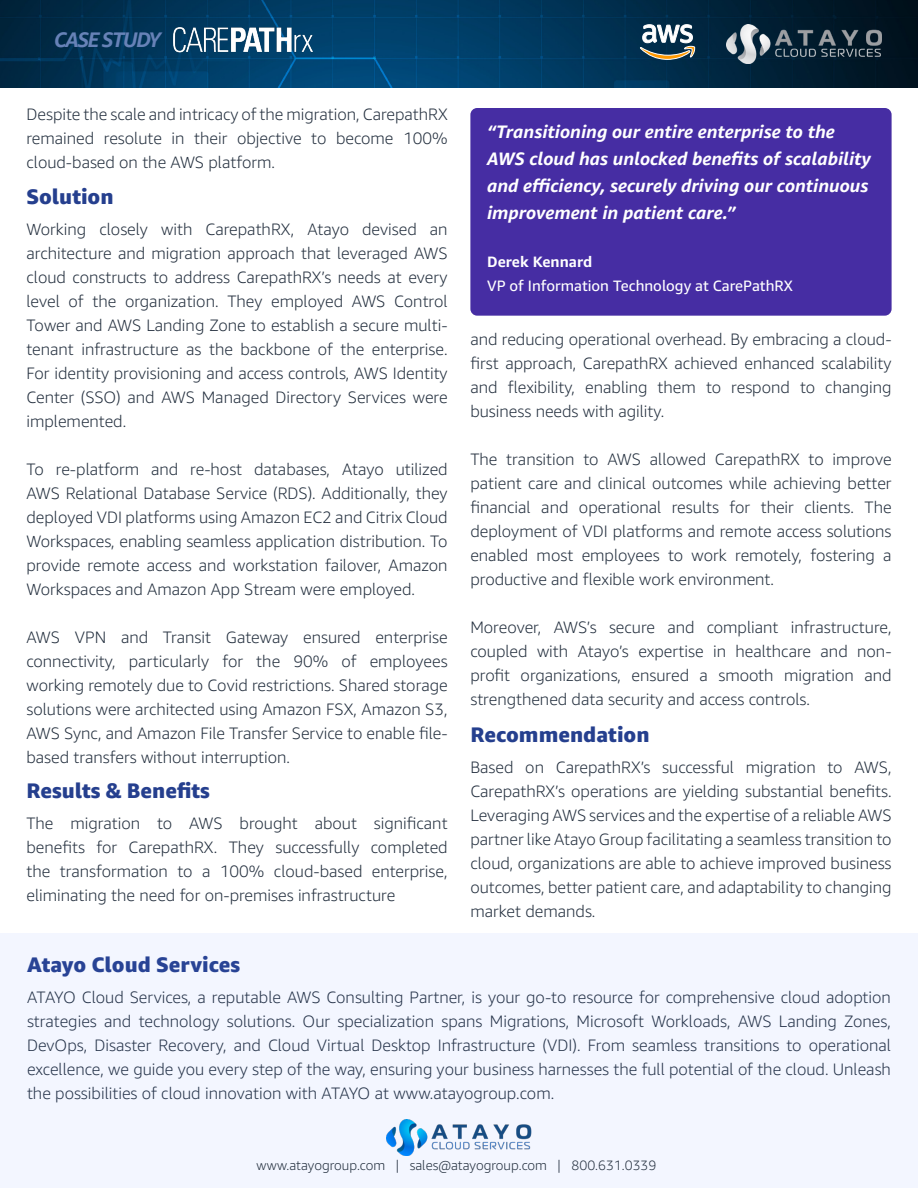
<style>
.page{position:relative;width:918px;height:1188px;background:#fff}
.page>*{position:absolute;margin:0;border:0;box-sizing:border-box;transform-origin:0 0}
.Paragraph_Style3{font:800 21px "Amazon Ember";color:#253f8e}
.t1{font:italic 700 21px "Amazon Ember";letter-spacing:-.075em;color:#6782b7}
.t2{font:italic 700 18px/27px "Amazon Ember";color:#fff}
.Paragraph_Style3-2{font:300 16.5px/24px "Amazon Ember";color:#222e3d;text-align:justify}
.t3{font:15px "Amazon Ember";color:#fff}
.t4{font:700 15px "Amazon Ember";color:#fff}
.t5{font:300 13.5px "Amazon Ember";color:#222e3d}
</style>
<div class="page">
<img style="left:0;top:0;width:918px;height:87px">
<svg style="left:640px;top:25px;width:55px;height:34px"></svg>
<img style="left:170px;top:26px;width:144px;height:26px">
<img style="left:726px;top:25px;width:156px;height:39px">
<div style="left:0;top:933px;width:918px;height:255px;background:#f3f6ff"></div>
<img style="left:387px;top:1119px;width:144px;height:37px">
<div style="left:470px;top:108px;width:422px;height:208px;background:#462da3;border-radius:7px"></div>
<p class="t1" style="left:54px;top:27px;width:108px">CASE STUDY</p>
<p class="Paragraph_Style3-2" style="left:26px;top:102px;width:423px">Despite the scale and intricacy of the migration, CarepathRX remained resolute in their objective to become 100% cloud-based on the AWS platform.</p>
<p class="Paragraph_Style3" style="left:26px;top:184px;width:89px">Solution</p>
<p class="Paragraph_Style3-2" style="left:26px;top:217px;width:423px">Working closely with CarepathRX, Atayo devised an architecture and migration approach that leveraged AWS cloud constructs to address CarepathRX’s needs at every level of the organization. They employed AWS Control Tower and AWS Landing Zone to establish a secure multi&shy;tenant infrastructure as the backbone of the enterprise.<br>For identity provisioning and access controls, AWS Identity Center (SSO) and AWS Managed Directory Services were implemented.</p>
<p class="Paragraph_Style3-2" style="left:26px;top:457px;width:423px">To re-platform and re-host databases, Atayo utilized AWS Relational Database Service (RDS). Additionally, they deployed VDI platforms using Amazon EC2 and Citrix Cloud Workspaces, enabling seamless application distribution. To provide remote access and workstation failover, Amazon Workspaces and Amazon App Stream were employed.</p>
<p class="Paragraph_Style3-2" style="left:26px;top:625px;width:423px">AWS VPN and Transit Gateway ensured enterprise connectivity, particularly for the 90% of employees working remotely due to Covid restrictions. Shared storage solutions were architected using Amazon FSX, Amazon S3, AWS Sync, and Amazon File Transfer Service to enable file&shy;based transfers without interruption.</p>
<p class="Paragraph_Style3" style="left:26px;top:777px;width:185px">Results &amp; Benefits</p>
<p class="Paragraph_Style3-2" style="left:26px;top:811px;width:423px">The migration to AWS brought about significant benefits for CarepathRX. They successfully completed the transformation to a 100% cloud-based enterprise, eliminating the need for on-premises infrastructure</p>
<p class="t2" style="left:487px;top:118px;width:385px">“Transitioning our entire enterprise to the AWS cloud has unlocked benefits of scalability and efficiency, securely driving our continuous improvement in patient care.”</p>
<p class="t4" style="left:487px;top:252px;width:107px">Derek Kennard</p>
<p class="t3" style="left:487px;top:276px;width:307px">VP of Information Technology at CarePathRX</p>
<p class="Paragraph_Style3-2" style="left:470px;top:327px;width:423px">and reducing operational overhead. By embracing a cloud&shy;first approach, CarepathRX achieved enhanced scalability and flexibility, enabling them to respond to changing business needs with agility.</p>
<p class="Paragraph_Style3-2" style="left:470px;top:447px;width:423px">The transition to AWS allowed CarepathRX to improve patient care and clinical outcomes while achieving better financial and operational results for their clients. The deployment of VDI platforms and remote access solutions enabled most employees to work remotely, fostering a productive and flexible work environment.</p>
<p class="Paragraph_Style3-2" style="left:470px;top:615px;width:423px">Moreover, AWS’s secure and compliant infrastructure, coupled with Atayo’s expertise in healthcare and non&shy;profit organizations, ensured a smooth migration and strengthened data security and access controls.</p>
<p class="Paragraph_Style3" style="left:470px;top:721px;width:181px">Recommendation</p>
<p class="Paragraph_Style3-2" style="left:470px;top:755px;width:423px">Based on CarepathRX’s successful migration to AWS, CarepathRX’s operations are yielding substantial benefits.<br>Leveraging AWS services and the expertise of a reliable AWS partner like Atayo Group facilitating a seamless transition to cloud, organizations are able to achieve improved business outcomes, better patient care, and adaptability to changing market demands.</p>
<p class="Paragraph_Style3" style="left:27px;top:951px;width:215px">Atayo Cloud Services</p>
<p class="Paragraph_Style3-2" style="left:27px;top:985px;width:866px">ATAYO Cloud Services, a reputable AWS Consulting Partner, is your go-to resource for comprehensive cloud adoption strategies and technology solutions. Our specialization spans Migrations, Microsoft Workloads, AWS Landing Zones, DevOps, Disaster Recovery, and Cloud Virtual Desktop Infrastructure (VDI). From seamless transitions to operational excellence, we guide you every step of the way, ensuring your business harnesses the full potential of the cloud. Unleash the possibilities of cloud innovation with ATAYO at www.atayogroup.com.</p>
<p class="t5" style="left:256px;top:1157px;width:401px">www.atayogroup.com | sales@atayogroup.com | 800.631.0339</p>
</div>
